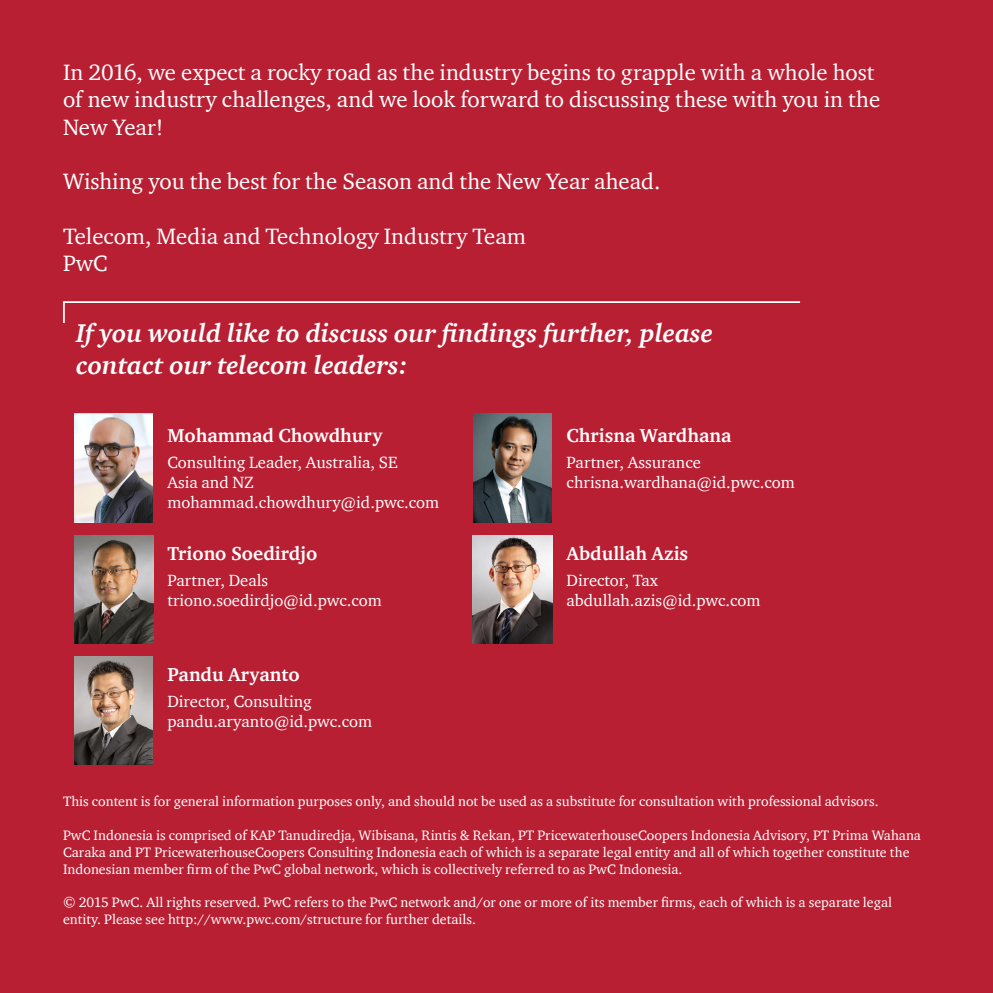
<style>
.page{position:relative;width:993px;height:993px;background:#fff}
.page>*{position:absolute;margin:0;border:0;box-sizing:border-box;transform-origin:0 0}
.t1{font:italic 700 26.25px/31.5px "ITC Charter Com";color:#fff}
.t2{font:22.75px/27.3px "ITC Charter Com";color:#fff}
.t3{font:700 19.25px "ITC Charter Com";color:#fff}
.t4{font:16.62px "ITC Charter Com";color:#fff}
.t5{font:14px/16.8px "ITC Charter Com";color:#fff}
</style>
<div class="page">
<div style="left:0;top:0;width:992px;height:992px;background:#b91f33"></div>
<img style="left:74px;top:535px;width:79px;height:108px">
<img style="left:473px;top:413px;width:78px;height:109px">
<img style="left:472px;top:535px;width:80px;height:108px">
<svg style="left:63px;top:301px;width:738px;height:22px"></svg>
<img style="left:74px;top:413px;width:78px;height:109px">
<img style="left:74px;top:656px;width:78px;height:108px">
<p class="t2" style="left:63px;top:58px;width:818px">In 2016, we expect a rocky road as the industry begins to grapple with a whole host of new industry challenges, and we look forward to discussing these with you in the<br>New Year!</p>
<p class="t2" style="left:63px;top:167px;width:598px">Wishing you the best for the Season and the New Year ahead.</p>
<p class="t2" style="left:63px;top:222px;width:464px">Telecom, Media and Technology Industry Team</p>
<p class="t2" style="left:63px;top:249px;width:46px">PwC</p>
<p class="t1" style="left:76px;top:317px;width:638px">If you would like to discuss our findings further, please contact our telecom leaders:</p>
<p class="t3" style="left:167px;top:423px;width:216px">Mohammad Chowdhury</p>
<p class="t3" style="left:566px;top:423px;width:166px">Chrisna Wardhana</p>
<p class="t4" style="left:167px;top:452px;width:232px">Consulting Leader, Australia, SE</p>
<p class="t4" style="left:167px;top:472px;width:88px">Asia and NZ</p>
<p class="t4" style="left:167px;top:492px;width:273px">mohammad.chowdhury@id.pwc.com</p>
<p class="t3" style="left:167px;top:541px;width:151px">Triono Soedirdjo</p>
<p class="t4" style="left:167px;top:570px;width:102px">Partner, Deals</p>
<p class="t4" style="left:167px;top:590px;width:216px">triono.soedirdjo@id.pwc.com</p>
<p class="t3" style="left:167px;top:662px;width:134px">Pandu Aryanto</p>
<p class="t4" style="left:167px;top:691px;width:146px">Director, Consulting</p>
<p class="t4" style="left:167px;top:710px;width:206px">pandu.aryanto@id.pwc.com</p>
<p class="t4" style="left:566px;top:452px;width:136px">Partner, Assurance</p>
<p class="t4" style="left:566px;top:472px;width:230px">chrisna.wardhana@id.pwc.com</p>
<p class="t3" style="left:566px;top:541px;width:123px">Abdullah Azis</p>
<p class="t4" style="left:566px;top:570px;width:93px">Director, Tax</p>
<p class="t4" style="left:566px;top:590px;width:195px">abdullah.azis@id.pwc.com</p>
<p class="t5" style="left:63px;top:792px;width:817px">This content is for general information purposes only, and should not be used as a substitute for consultation with professional advisors.</p>
<p class="t5" style="left:63px;top:826px;width:859px">PwC Indonesia is comprised of KAP Tanudiredja, Wibisana, Rintis &amp; Rekan, PT PricewaterhouseCoopers Indonesia Advisory, PT Prima Wahana<br>Caraka and PT PricewaterhouseCoopers Consulting Indonesia each of which is a separate legal entity and all of which together constitute the<br>Indonesian member firm of the PwC global network, which is collectively referred to as PwC Indonesia.</p>
<p class="t5" style="left:63px;top:893px;width:830px">© 2015 PwC. All rights reserved. PwC refers to the PwC network and/or one or more of its member firms, each of which is a separate legal entity. Please see http://www.pwc.com/structure for further details.</p>
</div>
